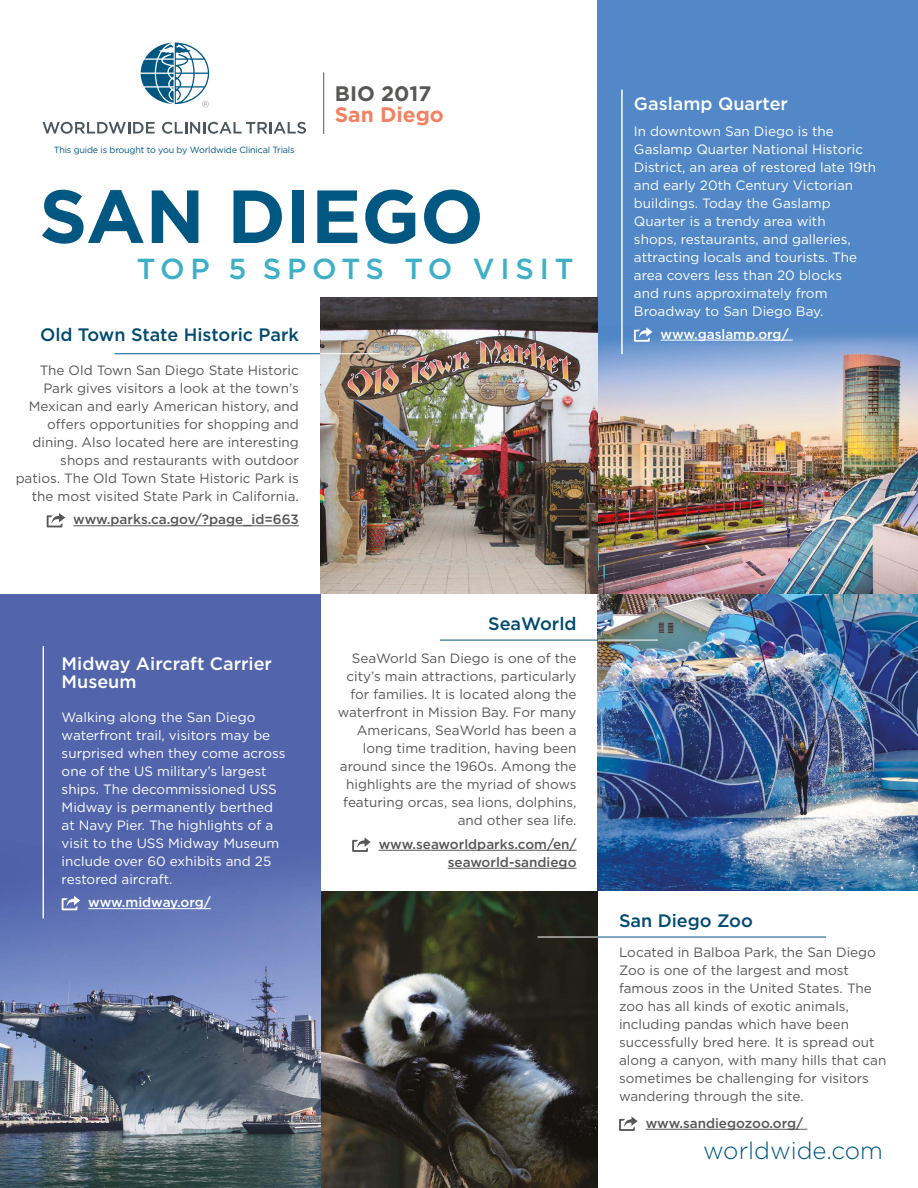
<style>
.page{position:relative;width:918px;height:1188px;background:#fff}
.page>*{position:absolute;margin:0;border:0;box-sizing:border-box;transform-origin:0 0}
.t1{font:700 75px "Gotham";color:#005781}
.t2{font:500 28.95px "Gotham";letter-spacing:.2em;color:#3db0c8}
.t3{font:300 24px "Gotham";color:#005781}
.t4{font:700 21px "Gotham";color:#f08262}
.t5{font:700 21px "Gotham";color:#575756}
.t6{font:500 18px "Gotham";color:#004a6f}
.t7{font:500 18px/18px "Gotham";color:#fff}
.t8{font:13.5px/18px "Gotham";color:#575756;text-align:right}
.t9{font:13.5px/18px "Gotham";color:#fff}
.t10{font:500 13.5px/18px "Gotham";color:#575756;text-align:right}
.t11{font:500 13.5px "Gotham";color:#fff}
.t12{font:9px "Gotham";letter-spacing:-.02em;color:#005781}
</style>
<div class="page">
<img style="left:598px;top:0;width:320px;height:891px">
<hr style="left:73px;top:525px;width:226px;height:1px;background:#575756">
<svg style="left:47px;top:513px;width:18px;height:14px"></svg>
<hr style="left:379px;top:850px;width:198px;height:1px;background:#575756">
<hr style="left:448px;top:868px;width:129px;height:1px;background:#575756">
<svg style="left:352px;top:837px;width:19px;height:15px"></svg>
<hr style="left:646px;top:1129px;width:161px;height:1px;background:#575756">
<svg style="left:619px;top:1116px;width:19px;height:15px"></svg>
<img style="left:320px;top:891px;width:278px;height:297px">
<img style="left:320px;top:297px;width:278px;height:297px">
<img style="left:0;top:594px;width:320px;height:594px">
<hr style="left:88px;top:908px;width:123px;height:1px;background:#fff">
<svg style="left:62px;top:896px;width:18px;height:14px"></svg>
<hr style="left:661px;top:340px;width:132px;height:1px;background:#fff">
<svg style="left:634px;top:327px;width:19px;height:15px"></svg>
<hr style="left:621px;top:90px;width:2px;height:264px;background:#fff">
<hr style="left:43px;top:646px;width:1px;height:272px;background:#fff">
<hr style="left:115px;top:353px;width:205px;height:1px;background:#005781">
<hr style="left:320px;top:353px;width:60px;height:1px;background:#fff">
<hr style="left:440px;top:640px;width:158px;height:1px;background:#005781">
<hr style="left:598px;top:937px;width:228px;height:1px;background:#005781">
<hr style="left:598px;top:640px;width:60px;height:1px;background:#fff">
<hr style="left:538px;top:937px;width:60px;height:1px;background:#fff">
<hr style="left:323px;top:72px;width:1px;height:62px;background:#575756">
<svg style="left:43px;top:122px;width:112px;height:12px"></svg>
<svg style="left:162px;top:122px;width:144px;height:12px"></svg>
<svg style="left:141px;top:43px;width:68px;height:64px"></svg>
<p class="t12" style="left:54px;top:144px;width:242px">This guide is brought to you by Worldwide Clinical Trials</p>
<h3 class="t5" style="left:335px;top:80px;width:98px">BIO 2017</h3>
<h3 class="t4" style="left:335px;top:101px;width:111px">San Diego</h3>
<h1 class="t1" style="left:39px;top:167px;width:446px">SAN DIEGO</h1>
<h2 class="t2" style="left:137px;top:250px;width:438px">TOP 5 SPOTS TO VISIT</h2>
<h3 class="t6" style="left:40px;top:323px;width:260px">Old Town State Historic Park</h3>
<p class="t8" style="left:16px;top:361px;width:285px">The Old Town San Diego State Historic Park gives visitors a look at the town’s Mexican and early American history, and offers opportunities for shopping and dining. Also located here are interesting shops and restaurants with outdoor patios. The Old Town State Historic Park is the most visited State Park in California.</p>
<p class="t10" style="left:73px;top:510px;width:227px">www.parks.ca.gov/?page_id=663</p>
<h3 class="t7" style="left:62px;top:654px;width:212px">Midway Aircraft Carrier<br>Museum</h3>
<p class="t9" style="left:62px;top:708px;width:225px">Walking along the San Diego waterfront trail, visitors may be surprised when they come across one of the US military’s largest ships. The decommissioned USS<br>Midway is permanently berthed at Navy Pier. The highlights of a visit to the USS Midway Museum include over 60 exhibits and 25 restored aircraft.</p>
<p class="t11" style="left:88px;top:894px;width:124px">www.midway.org/</p>
<h3 class="t6" style="left:488px;top:612px;width:90px">SeaWorld</h3>
<p class="t8" style="left:338px;top:649px;width:240px">SeaWorld San Diego is one of the city’s main attractions, particularly for families. It is located along the waterfront in Mission Bay. For many Americans, SeaWorld has been a long time tradition, having been around since the 1960s. Among the highlights are the myriad of shows featuring orcas, sea lions, dolphins, and other sea life.</p>
<p class="t10" style="left:379px;top:835px;width:199px">www.seaworldparks.com/en/ seaworld-sandiego</p>
<h3 class="t7" style="left:634px;top:94px;width:156px">Gaslamp Quarter</h3>
<p class="t9" style="left:634px;top:122px;width:244px">In downtown San Diego is the<br>Gaslamp Quarter National Historic<br>District, an area of restored late 19th and early 20th Century Victorian buildings. Today the Gaslamp<br>Quarter is a trendy area with<br>shops, restaurants, and galleries, attracting locals and tourists. The area covers less than 20 blocks<br>and runs approximately from<br>Broadway to San Diego Bay.</p>
<p class="t11" style="left:661px;top:325px;width:130px">www.gaslamp.org/</p>
<h3 class="t6" style="left:619px;top:909px;width:135px">San Diego Zoo</h3>
<p class="t8" style="left:619px;top:943px;width:269px;text-align:left">Located in Balboa Park, the San Diego Zoo is one of the largest and most famous zoos in the United States. The zoo has all kinds of exotic animals, including pandas which have been successfully bred here. It is spread out along a canyon, with many hills that can sometimes be challenging for visitors wandering through the site.</p>
<p class="t10" style="left:646px;top:1114px;width:159px">www.sandiegozoo.org/</p>
<h3 class="t3" style="left:703px;top:1136px;width:181px">worldwide.com</h3>
</div>
